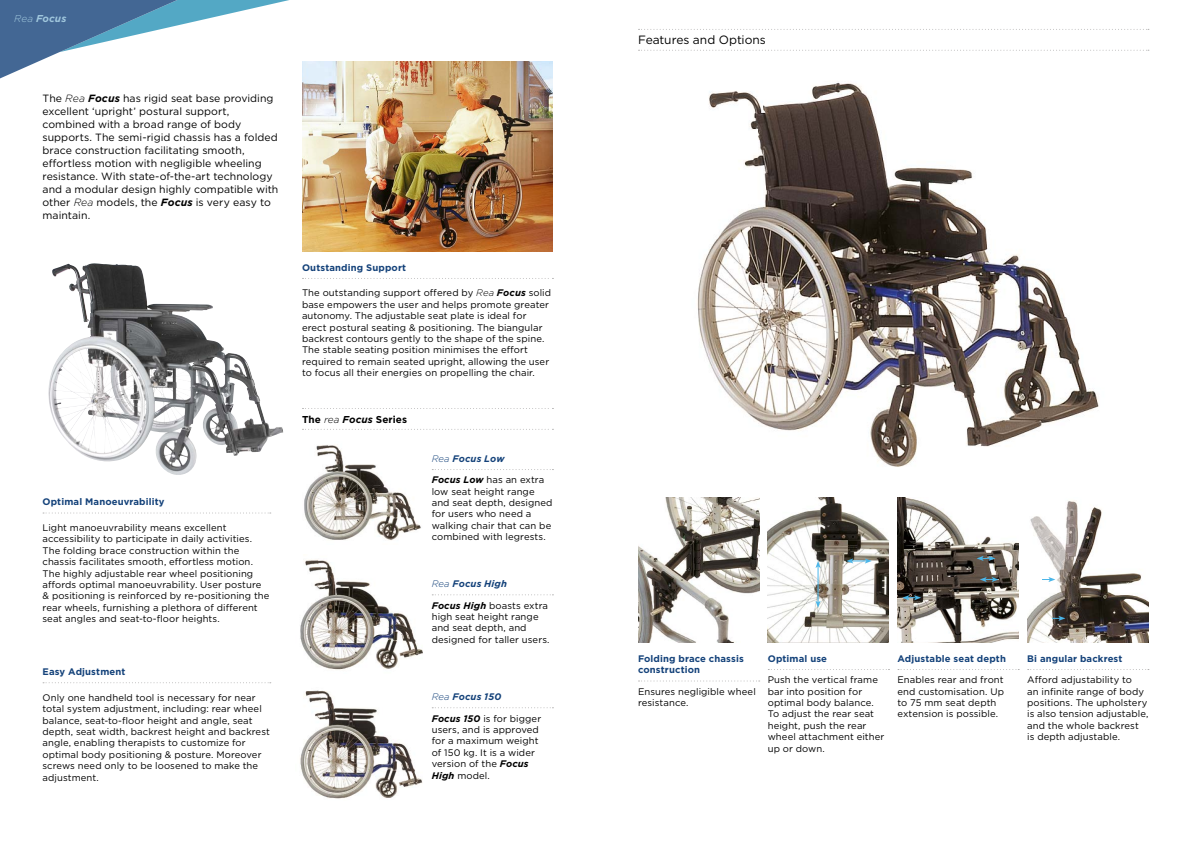
<style>
.page{position:relative;width:1191px;height:842px;background:#fff}
.page>*{position:absolute;margin:0;border:0;box-sizing:border-box;transform-origin:0 0}
.t1{font:12px "Gotham";letter-spacing:-.005em;color:#000}
.t2{font:10.5px/13px "Gotham";letter-spacing:.005em;color:#000}
.t3{font:700 10px "Gotham";letter-spacing:.01em;color:#000}
.t4{font:italic 700 10px "Gotham";letter-spacing:.01em;color:#a0c7dd}
.t5{font:9.5px/11.4px "Gotham";letter-spacing:.01em;color:#000}
.t6{font:700 9.5px/11.5px "Gotham";letter-spacing:.015em;color:#14427a}
.t7{font:italic 700 9.5px "Gotham";letter-spacing:.01em;color:#14427a}
.s1{font-weight:300}
.s2{font-weight:300;font-style:italic}
.s3{font-weight:700;font-style:italic}
.s4{font-style:italic}
</style>
<div class="page">
<svg style="left:638px;top:29px;width:511px;height:1px"></svg>
<svg style="left:638px;top:50px;width:511px;height:1px"></svg>
<svg style="left:0;top:0;width:327px;height:79px"></svg>
<img style="left:302px;top:62px;width:251px;height:190px">
<img style="left:697px;top:82px;width:402px;height:385px">
<img style="left:638px;top:498px;width:121px;height:145px">
<svg style="left:768px;top:669px;width:121px;height:1px"></svg>
<svg style="left:898px;top:669px;width:121px;height:1px"></svg>
<img style="left:767px;top:498px;width:122px;height:145px">
<hr style="left:817px;top:566px;width:1px;height:36px;background:#4bb6e9">
<svg style="left:815px;top:561px;width:5px;height:7px"></svg>
<svg style="left:815px;top:601px;width:5px;height:7px"></svg>
<svg style="left:846px;top:558px;width:25px;height:5px"></svg>
<img style="left:897px;top:498px;width:121px;height:145px">
<svg style="left:976px;top:556px;width:19px;height:5px"></svg>
<svg style="left:979px;top:577px;width:19px;height:5px"></svg>
<svg style="left:902px;top:595px;width:19px;height:5px"></svg>
<svg style="left:302px;top:278px;width:251px;height:1px"></svg>
<img style="left:48px;top:263px;width:168px;height:212px">
<svg style="left:43px;top:512px;width:228px;height:1px"></svg>
<svg style="left:43px;top:682px;width:228px;height:1px"></svg>
<svg style="left:302px;top:408px;width:251px;height:1px"></svg>
<svg style="left:302px;top:429px;width:251px;height:1px"></svg>
<img style="left:304px;top:445px;width:117px;height:96px">
<img style="left:300px;top:560px;width:122px;height:110px">
<svg style="left:432px;top:469px;width:121px;height:1px"></svg>
<svg style="left:432px;top:594px;width:121px;height:1px"></svg>
<svg style="left:432px;top:707px;width:121px;height:1px"></svg>
<img style="left:300px;top:690px;width:122px;height:109px">
<img style="left:1027px;top:501px;width:121px;height:142px">
<svg style="left:1042px;top:577px;width:13px;height:5px"></svg>
<svg style="left:1052px;top:616px;width:13px;height:5px"></svg>
<svg style="left:1027px;top:669px;width:122px;height:1px"></svg>
<svg style="left:638px;top:680px;width:121px;height:1px"></svg>
<p class="t4" style="left:14px;top:12px;width:54px"><span class="s1">Rea</span> Focus</p>
<p class="t2" style="left:43px;top:92px;width:237px">The <span class="s2">Rea</span> <span class="s3">Focus</span> has rigid seat base providing excellent ‘upright’ postural support, combined with a broad range of body supports. The semi-rigid chassis has a folded brace construction facilitating smooth, effortless motion with negligible wheeling resistance. With state-of-the-art technology and a modular design highly compatible with other <span class="s2">Rea</span> models, the <span class="s3">Focus</span> is very easy to maintain.</p>
<p class="t6" style="left:43px;top:496px;width:124px">Optimal Manoeuvrability</p>
<p class="t5" style="left:43px;top:522px;width:228px">Light manoeuvrability means excellent accessibility to participate in daily activities.<br>The folding brace construction within the chassis facilitates smooth, effortless motion.<br>The highly adjustable rear wheel positioning affords optimal manoeuvrability. User posture &amp; positioning is reinforced by re-positioning the rear wheels, furnishing a plethora of different seat angles and seat-to-floor heights.</p>
<p class="t6" style="left:43px;top:666px;width:84px">Easy Adjustment</p>
<p class="t5" style="left:43px;top:691px;width:229px">Only one handheld tool is necessary for near total system adjustment, including: rear wheel balance, seat-to-floor height and angle, seat depth, seat width, backrest height and backrest angle, enabling therapists to customize for optimal body positioning &amp; posture. Moreover screws need only to be loosened to make the adjustment.</p>
<p class="t6" style="left:302px;top:262px;width:106px">Outstanding Support</p>
<p class="t5" style="left:302px;top:287px;width:251px">The outstanding support offered by <span class="s2">Rea</span> <span class="s3">Focus</span> solid base empowers the user and helps promote greater autonomy. The adjustable seat plate is ideal for erect postural seating &amp; positioning. The biangular backrest contours gently to the shape of the spine.<br>The stable seating position minimises the effort required to remain seated upright, allowing the user to focus all their energies on propelling the chair.</p>
<p class="t3" style="left:302px;top:413px;width:107px">The <span class="s2">rea</span> <span class="s4">Focus</span> Series</p>
<p class="t7" style="left:432px;top:452px;width:74px"><span class="s1">Rea</span> Focus Low</p>
<p class="t5" style="left:432px;top:474px;width:122px"><span class="s3">Focus Low</span> has an extra low seat height range and seat depth, designed for users who need a walking chair that can be combined with legrests.</p>
<p class="t7" style="left:432px;top:578px;width:77px"><span class="s1">Rea</span> Focus High</p>
<p class="t5" style="left:432px;top:599px;width:119px"><span class="s3">Focus High</span> boasts extra high seat height range and seat depth, and designed for taller users.</p>
<p class="t7" style="left:432px;top:690px;width:71px"><span class="s1">Rea</span> Focus 150</p>
<p class="t5" style="left:432px;top:712px;width:111px"><span class="s3">Focus 150</span> is for bigger users, and is approved for a maximum weight of 150 kg. It is a wider version of the <span class="s3">Focus<br>High</span> model.</p>
<p class="t1" style="left:638px;top:32px;width:129px">Features and Options</p>
<p class="t6" style="left:638px;top:653px;width:107px">Folding brace chassis construction</p>
<p class="t5" style="left:638px;top:685px;width:119px">Ensures negligible wheel resistance.</p>
<p class="t6" style="left:767px;top:653px;width:61px">Optimal use</p>
<p class="t5" style="left:767px;top:674px;width:118px">Push the vertical frame bar into position for optimal body balance.<br>To adjust the rear seat height, push the rear wheel attachment either up or down.</p>
<p class="t6" style="left:897px;top:653px;width:110px">Adjustable seat depth</p>
<p class="t5" style="left:897px;top:674px;width:108px">Enables rear and front end customisation. Up to 75 mm seat depth extension is possible.</p>
<p class="t6" style="left:1027px;top:653px;width:97px">Bi angular backrest</p>
<p class="t5" style="left:1027px;top:674px;width:123px">Afford adjustability to<br>an infinite range of body positions. The upholstery is also tension adjustable, and the whole backrest is depth adjustable.</p>
</div>
